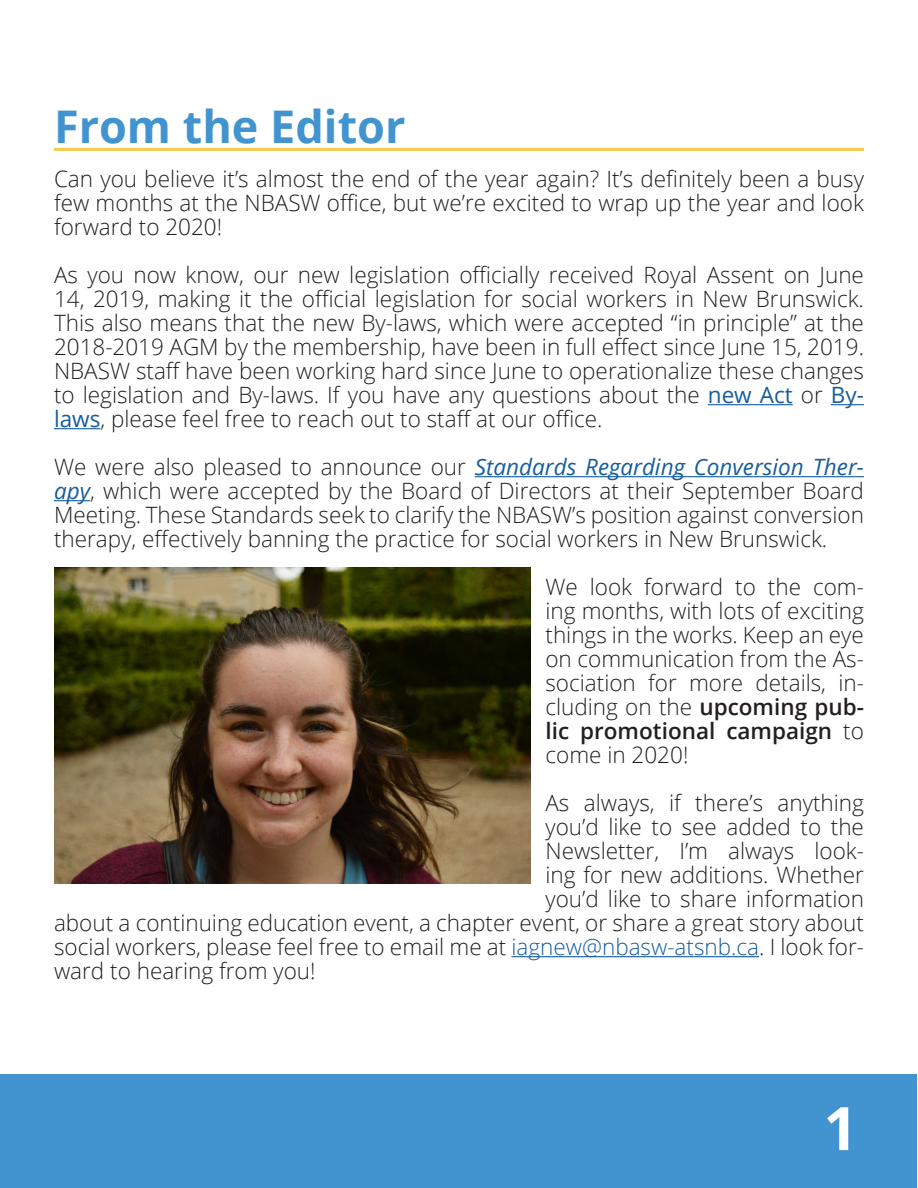
<style>
.page{position:relative;width:918px;height:1188px;background:#fff}
.page>*{position:absolute;margin:0;border:0;box-sizing:border-box;transform-origin:0 0}
.t1{font:87px "Open Sans";color:#fff}
.t2{font:700 60px "Open Sans";color:#fff}
.t3{font:700 45px "Open Sans";color:#4194d0}
.t4{font:300 22.5px/24px "Open Sans";color:#231f20;text-align:justify}
.s1{font-weight:400;color:#175d9e}
.s2{font-weight:400;font-style:italic;color:#175d9e}
.s3{font-weight:600}
.s4{color:#175d9e}
</style>
<div class="page">
<hr style="left:708px;top:404px;width:85px;height:1px;background:#175d9e">
<hr style="left:831px;top:404px;width:33px;height:1px;background:#175d9e">
<hr style="left:54px;top:428px;width:46px;height:1px;background:#175d9e">
<hr style="left:475px;top:476px;width:389px;height:1px;background:#175d9e">
<hr style="left:54px;top:500px;width:36px;height:1px;background:#175d9e">
<hr style="left:511px;top:956px;width:248px;height:1px;background:#175d9e">
<div style="left:1px;top:1074px;width:916px;height:114px;background:#4194d0"></div>
<hr style="left:54px;top:148px;width:810px;height:3px;background:#f5c954">
<img style="left:54px;top:567px;width:476px;height:317px">
<p class="t3" style="left:54px;top:95px;width:353px">From the Editor</p>
<p class="t4" style="left:54px;top:166px;width:812px">Can you believe it’s almost the end of the year again? It’s definitely been a busy few months at the NBASW office, but we’re excited to wrap up the year and look forward to 2020!</p>
<p class="t4" style="left:54px;top:262px;width:812px">As you now know, our new legislation officially received Royal Assent on June 14, 2019, making it the official legislation for social workers in New Brunswick.<br>This also means that the new By-laws, which were accepted “in principle” at the 2018-2019 AGM by the membership, have been in full effect since June 15, 2019.<br>NBASW staff have been working hard since June to operationalize these changes to legislation and By-laws. If you have any questions about the <span class="s1">new Act</span> or <span class="s1">By&shy;laws</span>, please feel free to reach out to staff at our office.</p>
<p class="t4" style="left:54px;top:454px;width:812px">We were also pleased to announce our <span class="s2">Standards Regarding Conversion Ther&shy;apy</span>, which were accepted by the Board of Directors at their September Board Meeting. These Standards seek to clarify the NBASW’s position against conversion therapy, effectively banning the practice for social workers in New Brunswick.</p>
<p class="t4" style="left:545px;top:574px;width:320px">We look forward to the com&shy;ing months, with lots of exciting things in the works. Keep an eye on communication from the As&shy;sociation for more details, in&shy;cluding on the <span class="s3">upcoming pub&shy;lic promotional campaign</span> to come in 2020!</p>
<p class="t4" style="left:545px;top:790px;width:320px">As always, if there’s anything</p>
<p class="t4" style="left:545px;top:814px;width:320px">you’d like to see added to the</p>
<p class="t4" style="left:545px;top:838px;width:320px">Newsletter, I’m always look-</p>
<p class="t4" style="left:545px;top:862px;width:320px">ing for new additions. Whether</p>
<p class="t4" style="left:545px;top:886px;width:320px">you’d like to share information</p>
<p class="t4" style="left:54px;top:910px;width:812px">about a continuing education event, a chapter event, or share a great story about</p>
<p class="t4" style="left:54px;top:934px;width:812px">social workers, please feel free to email me at <span class="s4">iagnew@nbasw-atsnb.ca</span>. I look for-</p>
<p class="t4" style="left:54px;top:958px;width:263px">ward to hearing from you!</p>
<p class="t1" style="left:841px;top:1053px;width:34px">1</p>
<p class="t2" style="left:823px;top:1086px;width:36px">1</p>
</div>
